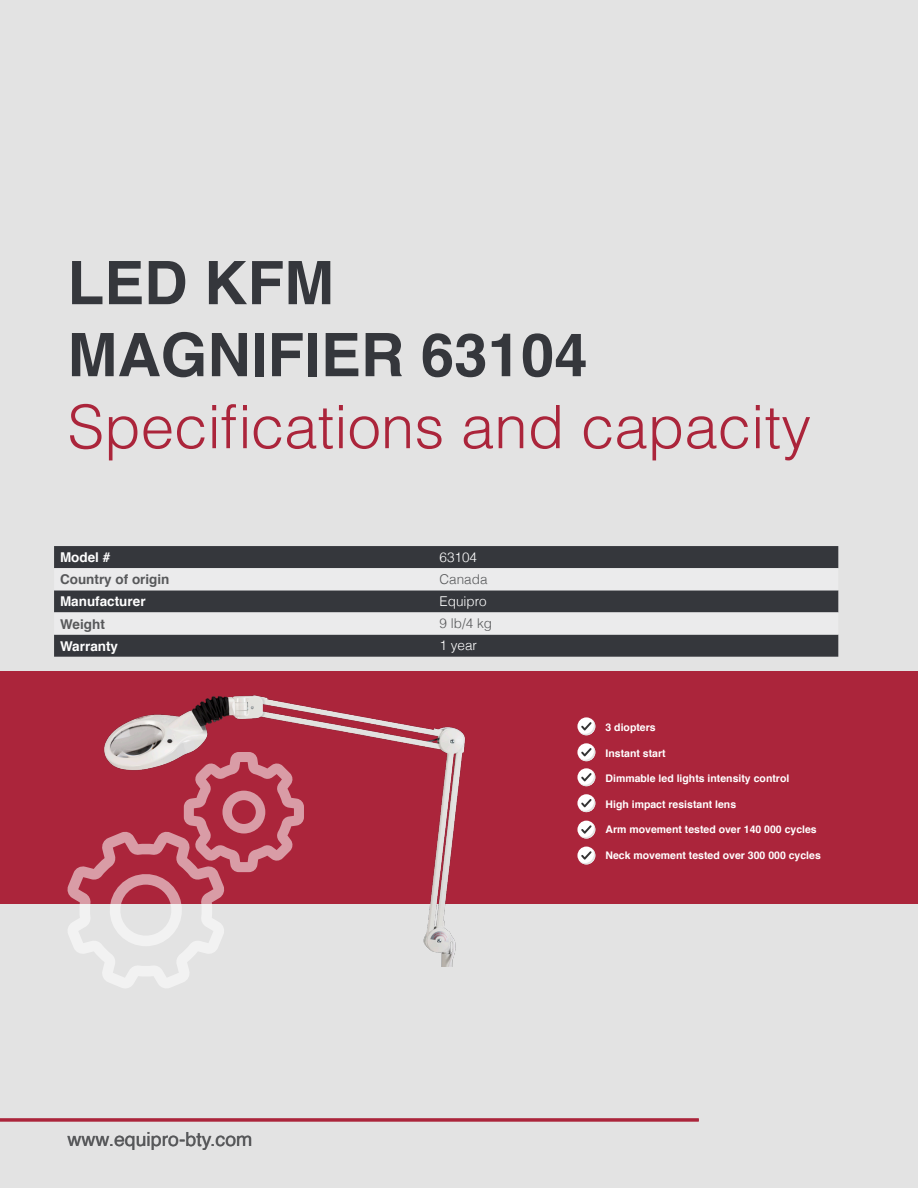
<style>
.page{position:relative;width:918px;height:1188px;background:#e3e3e3}
.page>*{position:absolute;margin:0;border:0;box-sizing:border-box;transform-origin:0 0}
.Titre{font:300 60px "Helvetica";color:#ab253b}
.Titre-2{font:700 60px "Helvetica";color:#35373c}
.droite_tableau{font:19.5px "Helvetica";color:#57585a}
.texte_tableau{font:700 13.5px "Helvetica";color:#fff}
.droite_tableau-2{font:300 13.5px "Helvetica";color:#fff}
.droite_tableau-3{font:700 13.5px "Helvetica";color:#57585a}
.droite_tableau-4{font:300 13.5px "Helvetica";color:#57585a}
.droite_tableau-5{font:700 13.5px "Helvetica";color:#fff}
.Texte_gris{font:700 13.5px "Helvetica";color:#57585a}
.droite_tableau-6{font:700 10.5px "Helvetica";color:#fff}
</style>
<div class="page">
<div style="left:0;top:671px;width:918px;height:233px;background:#ab253b"></div>
<svg style="left:577px;top:717px;width:18px;height:18px"></svg>
<svg style="left:579px;top:719px;width:16px;height:16px"></svg>
<svg style="left:577px;top:743px;width:18px;height:18px"></svg>
<svg style="left:579px;top:745px;width:16px;height:16px"></svg>
<svg style="left:577px;top:768px;width:18px;height:18px"></svg>
<svg style="left:579px;top:770px;width:16px;height:16px"></svg>
<svg style="left:577px;top:794px;width:18px;height:18px"></svg>
<svg style="left:579px;top:796px;width:16px;height:16px"></svg>
<hr style="left:0;top:1118px;width:699px;height:3px;background:#ab253b">
<div style="left:54px;top:546px;width:784px;height:111px;background:#35373c"></div>
<svg style="left:54px;top:568px;width:784px;height:67px;fill:#ebebec"></svg>
<svg style="left:68px;top:866px;width:121px;height:122px"></svg>
<svg style="left:577px;top:821px;width:18px;height:18px"></svg>
<svg style="left:579px;top:823px;width:16px;height:16px"></svg>
<svg style="left:577px;top:847px;width:18px;height:17px"></svg>
<svg style="left:579px;top:849px;width:16px;height:15px"></svg>
<img style="left:96px;top:643px;width:424px;height:324px">
<p class="Titre-2" style="left:68px;top:235px;width:268px">LED KFM</p>
<p class="Titre-2" style="left:68px;top:307px;width:522px">MAGNIFIER 63104</p>
<p class="Titre" style="left:68px;top:376px;width:745px">Specifications and capacity</p>
<p class="texte_tableau" style="left:60px;top:547px;width:52px">Model #</p>
<p class="droite_tableau-2" style="left:440px;top:545px;width:39px">63104</p>
<p class="droite_tableau-3" style="left:60px;top:569px;width:111px">Country of origin</p>
<p class="droite_tableau-4" style="left:440px;top:568px;width:50px">Canada</p>
<p class="texte_tableau" style="left:60px;top:591px;width:87px">Manufacturer</p>
<p class="droite_tableau-2" style="left:440px;top:590px;width:49px">Equipro</p>
<p class="Texte_gris" style="left:60px;top:613px;width:46px">Weight</p>
<p class="droite_tableau-4" style="left:440px;top:612px;width:54px">9 lb/4 kg</p>
<p class="droite_tableau-5" style="left:60px;top:635px;width:60px">Warranty</p>
<p class="droite_tableau-2" style="left:440px;top:634px;width:39px">1 year</p>
<p class="droite_tableau" style="left:68px;top:1125px;width:186px">www.equipro-bty.com</p>
<p class="droite_tableau-6" style="left:606px;top:719px;width:52px">3 diopters</p>
<p class="droite_tableau-6" style="left:606px;top:745px;width:62px">Instant start</p>
<p class="droite_tableau-6" style="left:606px;top:770px;width:185px">Dimmable led lights intensity control</p>
<p class="droite_tableau-6" style="left:606px;top:796px;width:132px">High impact resistant lens</p>
<p class="droite_tableau-6" style="left:606px;top:821px;width:213px">Arm movement tested over 140 000 cycles</p>
<p class="droite_tableau-6" style="left:606px;top:847px;width:217px">Neck movement tested over 300 000 cycles</p>
</div>
